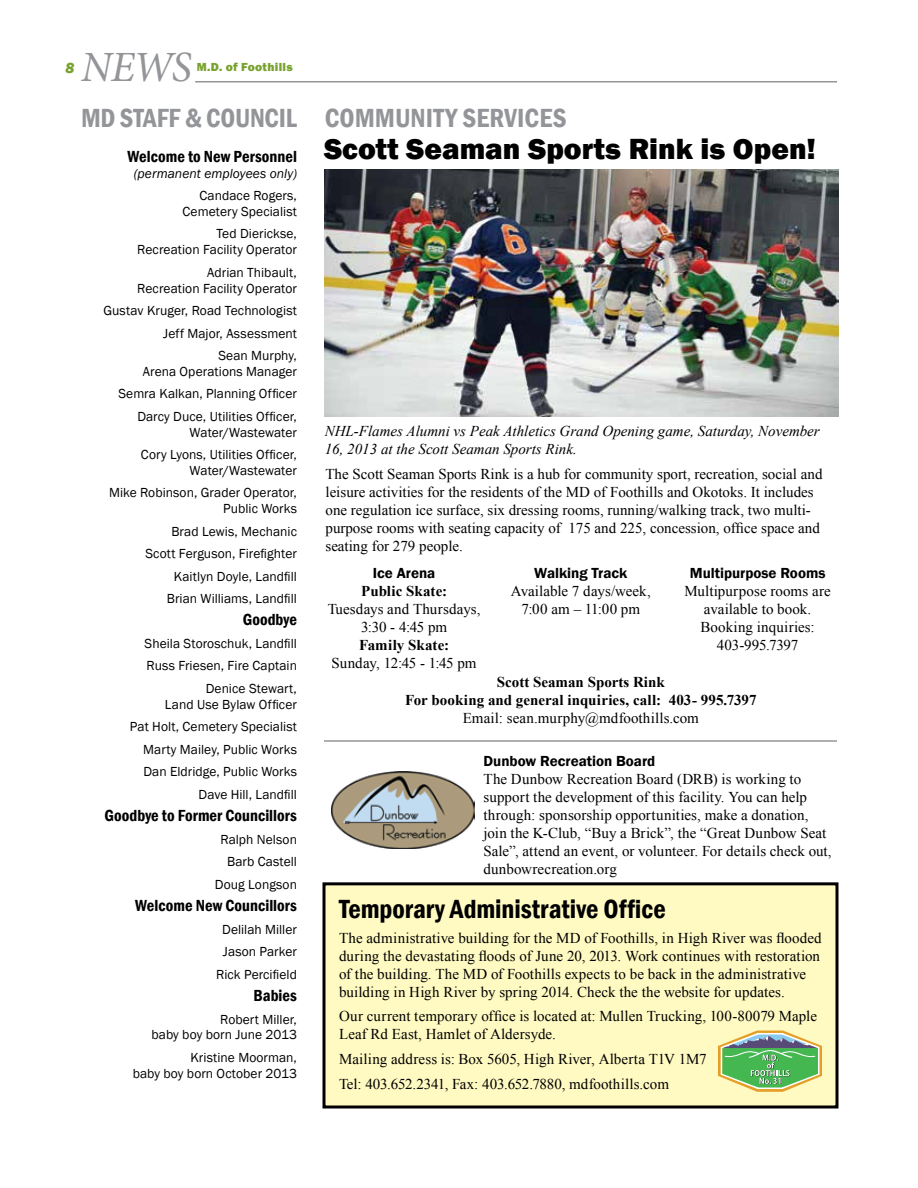
<style>
.page{position:relative;width:918px;height:1188px;background:#fff}
.page>*{position:absolute;margin:0;border:0;box-sizing:border-box;transform-origin:0 0}
.t1{font:italic 43.2px "Minion Pro";color:#939598}
.t2{font:800 30px "Franklin Gothic";letter-spacing:.005em;color:#000}
.t3{font:600 condensed 27px "Franklin Gothic";letter-spacing:.01em;color:#939598}
.t4{font:600 condensed 27px "Franklin Gothic";color:#000}
.t5{font:600 condensed 16.5px "Franklin Gothic";letter-spacing:.005em;color:#000}
.t6{font:15px/18px "Times New Roman";color:#000}
.t7{font:italic 15px/18px "Times New Roman";color:#000}
.t8{font:700 15px/18px "Times New Roman";color:#000;text-align:center}
.t9{font:600 15px "Franklin Gothic";color:#000}
.t10{font:italic 800 15px "Franklin Gothic";color:#78a22f}
.t11{font:13.5px/22.5px "Franklin Gothic";letter-spacing:.005em;color:#000;text-align:right}
.t12{font:italic 13.5px "Franklin Gothic";letter-spacing:.005em;color:#000}
.t13{font:800 12px "Franklin Gothic";letter-spacing:.025em;color:#78a22f}
</style>
<div class="page">
<hr style="left:195px;top:81px;width:642px;height:1px;background:#939598">
<div style="left:324px;top:884px;width:513px;height:223px;background:#fffac2"></div>
<div style="left:322px;top:882px;width:516px;height:226px;border:3px solid #000"></div>
<svg style="left:718px;top:1031px;width:104px;height:61px"></svg>
<img style="left:324px;top:170px;width:514px;height:246px">
<img style="left:332px;top:771px;width:142px;height:78px">
<hr style="left:324px;top:740px;width:513px;height:2px;background:#939598">
<p class="t10" style="left:66px;top:58px;width:10px">8</p>
<h1 class="t1" style="left:81px;top:38px;width:112px">NEWS</h1>
<p class="t13" style="left:197px;top:59px;width:98px">M.D. of Foothills</p>
<h3 class="t3" style="left:81px;top:100px;width:140px">MD staff &amp; council</h3>
<h3 class="t3" style="left:325px;top:100px;width:17px">communi</h3>
<h3 class="t3" style="left:433px;top:100px;width:135px">ty services</h3>
<p class="t5" style="left:128px;top:145px;width:171px">Welcome to New Personnel</p>
<p class="t12" style="left:134px;top:165px;width:165px">(permanent employees only)</p>
<p class="t11" style="left:182px;top:188px;width:116px;line-height:15.8px">Candace Rogers,<br>Cemetery Specialist</p>
<p class="t11" style="left:137px;top:226px;width:161px;line-height:15.8px">Ted Dierickse,<br>Recreation Facility Operator</p>
<p class="t11" style="left:137px;top:265px;width:161px;line-height:15.8px">Adrian Thibault,<br>Recreation Facility Operator</p>
<p class="t11" style="left:103px;top:300px;width:195px">Gustav Kruger, Road Technologist<br>Jeff Major, Assessment<br>Sean Murphy,</p>
<p class="t11" style="left:118px;top:360px;width:180px">Arena Operations Manager<br>Semra Kalkan, Planning Officer<br>Darcy Duce, Utilities Officer,</p>
<p class="t11" style="left:141px;top:421px;width:158px">Water/Wastewater<br>Cory Lyons, Utilities Officer,</p>
<p class="t11" style="left:109px;top:459px;width:189px">Water/Wastewater<br>Mike Robinson, Grader Operator,</p>
<p class="t11" style="left:145px;top:498px;width:153px">Public Works<br>Brad Lewis, Mechanic<br>Scott Ferguson, Firefighter<br>Kaitlyn Doyle, Landfill<br>Brian Williams, Landfill</p>
<p class="t5" style="left:243px;top:609px;width:56px">Goodbye</p>
<p class="t11" style="left:145px;top:633px;width:154px">Sheila Storoschuk, Landfill<br>Russ Friesen, Fire Captain<br>Denice Stewart,</p>
<p class="t11" style="left:130px;top:693px;width:169px">Land Use Bylaw Officer<br>Pat Holt, Cemetery Specialist<br>Marty Mailey, Public Works<br>Dan Eldridge, Public Works<br>Dave Hill, Landfill</p>
<p class="t5" style="left:105px;top:805px;width:194px">Goodbye to Former Councillors</p>
<p class="t11" style="left:215px;top:828px;width:84px">Ralph Nelson<br>Barb Castell<br>Doug Longson</p>
<p class="t5" style="left:135px;top:895px;width:163px">Welcome New Councillors</p>
<p class="t11" style="left:216px;top:918px;width:82px;text-align:center">Delilah Miller<br>Jason Parker<br>Rick Percifield</p>
<p class="t5" style="left:254px;top:985px;width:45px">Babies</p>
<p class="t11" style="left:152px;top:1012px;width:147px;line-height:15.8px">Robert Miller,<br>baby boy born June 2013</p>
<p class="t11" style="left:133px;top:1050px;width:166px;line-height:15.8px">Kristine Moorman,<br>baby boy born October 2013</p>
<h2 class="t2" style="left:324px;top:130px;width:493px">Scott Seaman Sports Rink is Open!</h2>
<p class="t7" style="left:325px;top:422px;width:497px">NHL-Flames Alumni vs Peak Athletics Grand Opening game, Saturday, November<br>16, 2013 at the Scott Seaman Sports Rink.</p>
<p class="t6" style="left:326px;top:465px;width:499px">The Scott Seaman Sports Rink is a hub for community sport, recreation, social and leisure activities for the residents of the MD of Foothills and Okotoks. It includes one regulation ice surface, six dressing rooms, running/walking track, two multi&shy;purpose rooms with seating capacity of 175 and 225, concession, office space and seating for 279 people.</p>
<p class="t9" style="left:373px;top:564px;width:64px">Ice Arena</p>
<p class="t8" style="left:361px;top:582px;width:87px">Public Skate:</p>
<p class="t6" style="left:328px;top:600px;width:154px;text-align:center">Tuesdays and Thursdays,<br>3:30 - 4:45 pm</p>
<p class="t8" style="left:359px;top:636px;width:92px">Family Skate:</p>
<p class="t6" style="left:332px;top:654px;width:146px">Sunday, 12:45 - 1:45 pm</p>
<p class="t9" style="left:690px;top:564px;width:137px">Multipurpose Rooms</p>
<p class="t6" style="left:684px;top:582px;width:148px;text-align:center">Multipurpose rooms are available to book.<br>Booking inquiries:<br>403-995.7397</p>
<p class="t8" style="left:405px;top:673px;width:353px">Scott Seaman Sports Rink<br>For booking and general inquiries, call: 403- 995.7397</p>
<p class="t6" style="left:463px;top:709px;width:238px">Email: sean.murphy@mdfoothills.com</p>
<p class="t9" style="left:484px;top:752px;width:173px">Dunbow Recreation Board</p>
<p class="t6" style="left:484px;top:770px;width:350px">The Dunbow Recreation Board (DRB) is working to support the development of this facility. You can help through: sponsorship opportunities, make a donation, join the K-Club, “Buy a Brick”, the “Great Dunbow Seat Sale”, attend an event, or volunteer. For details check out, dunbowrecreation.org</p>
<p class="t9" style="left:534px;top:564px;width:95px">Walking Track</p>
<p class="t6" style="left:511px;top:582px;width:141px;text-align:center">Available 7 days/week,<br>7:00 am – 11:00 pm</p>
<h3 class="t4" style="left:339px;top:891px;width:328px">Temporary Administrative Office</h3>
<p class="t6" style="left:339px;top:928px;width:484px">The administrative building for the MD of Foothills, in High River was flooded during the devastating floods of June 20, 2013. Work continues with restoration of the building. The MD of Foothills expects to be back in the administrative building in High River by spring 2014. Check the the website for updates.</p>
<p class="t6" style="left:339px;top:1007px;width:479px">Our current temporary office is located at: Mullen Trucking, 100-80079 Maple<br>Leaf Rd East, Hamlet of Aldersyde.</p>
<p class="t6" style="left:339px;top:1046px;width:369px;line-height:24.8px">Mailing address is: Box 5605, High River, Alberta T1V 1M7<br>Tel: 403.652.2341, Fax: 403.652.7880, mdfoothills.com</p>
</div>
